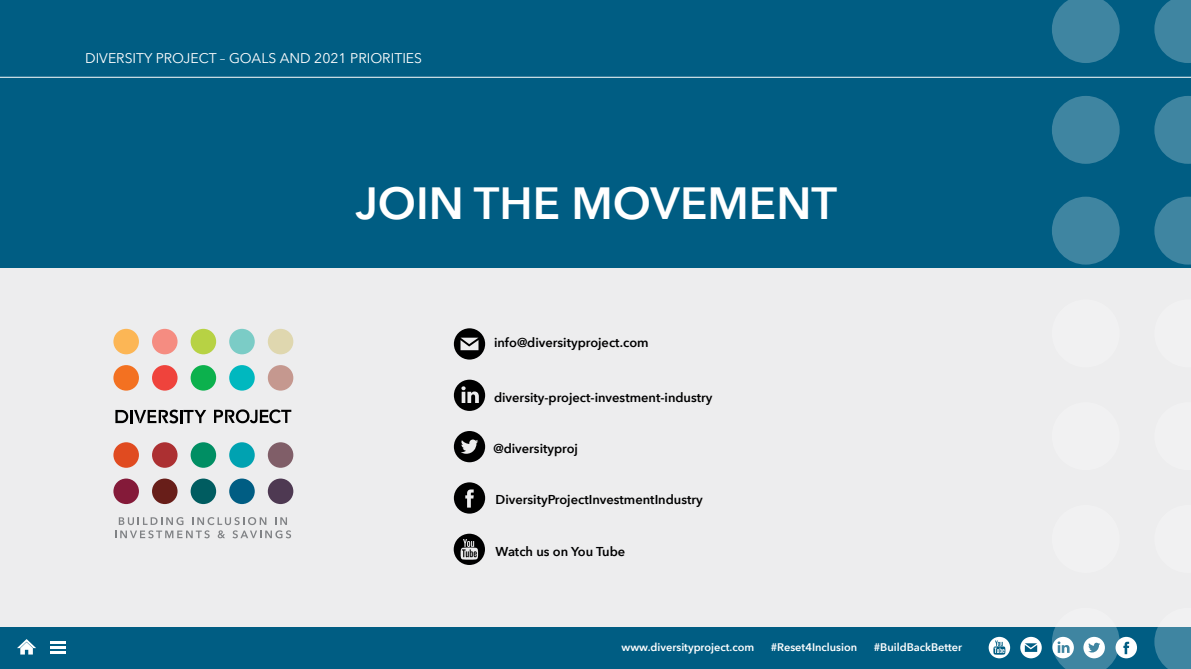
<style>
.page{position:relative;width:1191px;height:669px;background:#fff}
.page>*{position:absolute;margin:0;border:0;box-sizing:border-box;transform-origin:0 0}
.t1{font:600 45px "Avenir Next";color:#fff}
.t2{font:14px "Avenir Next";color:#fff}
.t3{font:600 12.9px "Avenir Next";color:#000}
.t4{font:600 11px "Avenir Next";color:#fff}
</style>
<div class="page">
<div style="left:0;top:29px;width:1191px;height:613px;background:#ededee"></div>
<div style="left:0;top:0;width:1191px;height:268px;background:#005d83"></div>
<div style="left:0;top:627px;width:1191px;height:42px;background:#005d83"></div>
<div style="left:1052px;top:505px;width:67px;height:68px;background:#f1f1f2;border-radius:50%"></div>
<div style="left:1052px;top:402px;width:67px;height:68px;background:#f1f1f2;border-radius:50%"></div>
<div style="left:1052px;top:299px;width:67px;height:68px;background:#f1f1f2;border-radius:50%"></div>
<div style="left:1052px;top:197px;width:67px;height:68px;background:#3f85a1;border-radius:50%"></div>
<div style="left:1052px;top:96px;width:67px;height:68px;background:#3f85a1;border-radius:50%"></div>
<svg style="left:1052px;top:0;width:67px;height:63px"></svg>
<svg style="left:1154px;top:627px;width:37px;height:42px;background:#39819e"></svg>
<svg style="left:1154px;top:197px;width:37px;height:68px"></svg>
<svg style="left:1154px;top:96px;width:37px;height:68px"></svg>
<svg style="left:1154px;top:0;width:37px;height:63px"></svg>
<svg style="left:115px;top:517px;width:176px;height:21px"></svg>
<div style="left:113px;top:329px;width:26px;height:25px;background:#fcb655;border-radius:50%"></div>
<div style="left:152px;top:329px;width:25px;height:25px;background:#f58c81;border-radius:50%"></div>
<div style="left:191px;top:329px;width:25px;height:25px;background:#b7d244;border-radius:50%"></div>
<div style="left:229px;top:329px;width:26px;height:25px;background:#7bccc6;border-radius:50%"></div>
<div style="left:268px;top:329px;width:25px;height:25px;background:#dfd7af;border-radius:50%"></div>
<div style="left:113px;top:365px;width:26px;height:26px;background:#f37121;border-radius:50%"></div>
<div style="left:152px;top:365px;width:25px;height:26px;background:#ef433c;border-radius:50%"></div>
<div style="left:191px;top:365px;width:25px;height:26px;background:#0cb14d;border-radius:50%"></div>
<div style="left:229px;top:365px;width:26px;height:26px;background:#00b8bf;border-radius:50%"></div>
<div style="left:268px;top:365px;width:25px;height:26px;background:#c5988f;border-radius:50%"></div>
<div style="left:113px;top:442px;width:26px;height:26px;background:#e04b20;border-radius:50%"></div>
<div style="left:152px;top:442px;width:25px;height:26px;background:#ac3032;border-radius:50%"></div>
<div style="left:191px;top:442px;width:25px;height:26px;background:#008e63;border-radius:50%"></div>
<div style="left:229px;top:442px;width:26px;height:26px;background:#00a2b1;border-radius:50%"></div>
<div style="left:268px;top:442px;width:25px;height:26px;background:#805e68;border-radius:50%"></div>
<div style="left:113px;top:479px;width:26px;height:25px;background:#841a39;border-radius:50%"></div>
<div style="left:152px;top:479px;width:25px;height:25px;background:#681e19;border-radius:50%"></div>
<div style="left:191px;top:479px;width:25px;height:25px;background:#005c60;border-radius:50%"></div>
<div style="left:229px;top:479px;width:26px;height:25px;background:#005d83;border-radius:50%"></div>
<div style="left:268px;top:479px;width:25px;height:25px;background:#4e3952;border-radius:50%"></div>
<svg style="left:214px;top:409px;width:77px;height:14px"></svg>
<svg style="left:115px;top:410px;width:91px;height:13px"></svg>
<svg style="left:17px;top:639px;width:19px;height:16px"></svg>
<svg style="left:50px;top:641px;width:15px;height:2px"></svg>
<hr style="left:50px;top:646px;width:15px;height:3px;background:#fff">
<hr style="left:50px;top:651px;width:15px;height:3px;background:#fff">
<svg style="left:1020px;top:637px;width:21px;height:21px"></svg>
<svg style="left:1052px;top:627px;width:85px;height:42px"></svg>
<svg style="left:988px;top:637px;width:22px;height:21px"></svg>
<hr style="left:0;top:77px;width:1191px;height:1px;background:#fff">
<svg style="left:454px;top:328px;width:31px;height:32px"></svg>
<svg style="left:454px;top:380px;width:31px;height:31px"></svg>
<svg style="left:454px;top:482px;width:31px;height:32px"></svg>
<svg style="left:454px;top:431px;width:31px;height:31px"></svg>
<svg style="left:454px;top:534px;width:31px;height:31px"></svg>
<p class="t2" style="left:85px;top:46px;width:338px">DIVERSITY PROJECT – GOALS AND 2021 PRIORITIES</p>
<h1 class="t1" style="left:355px;top:165px;width:483px">JOIN THE MOVEMENT</h1>
<p class="t3" style="left:494px;top:332px;width:156px">info@diversityproject.com</p>
<p class="t3" style="left:494px;top:386px;width:220px">diversity-project-investment-industry</p>
<p class="t3" style="left:493px;top:438px;width:86px">@diversityproj</p>
<p class="t3" style="left:495px;top:489px;width:209px">DiversityProjectInvestmentIndustry</p>
<p class="t3" style="left:495px;top:540px;width:131px">Watch us on You Tube</p>
<p class="t4" style="left:621px;top:637px;width:134px">www.diversityproject.com</p>
<p class="t4" style="left:771px;top:637px;width:88px">#Reset4Inclusion</p>
<p class="t4" style="left:873px;top:637px;width:90px">#BuildBackBetter</p>
</div>
